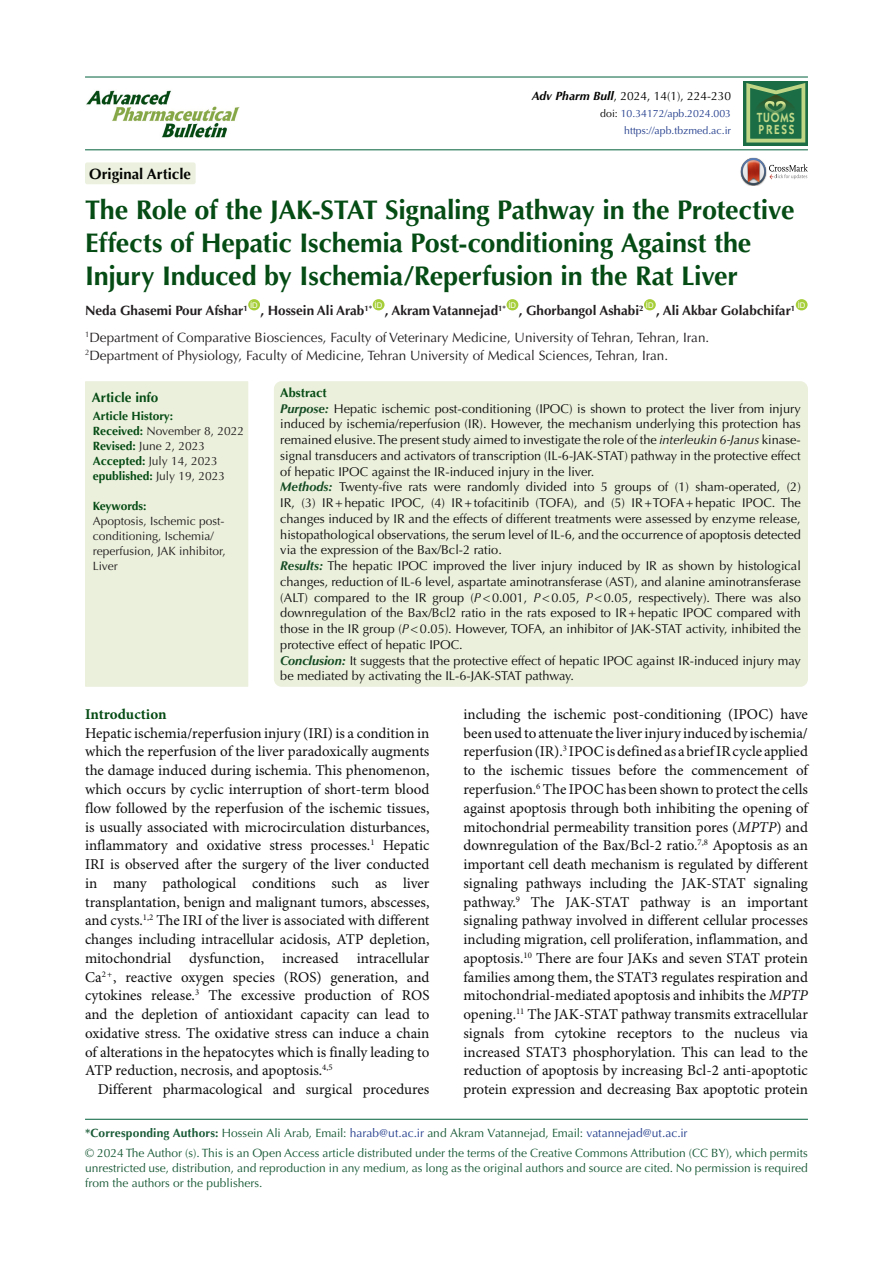
<style>
.page{position:relative;width:893px;height:1263px;background:#fff}
.page>*{position:absolute;margin:0;border:0;box-sizing:border-box;transform-origin:0 0}
.t1{font:700 27px/33px "Optima LT Std";letter-spacing:-.01em;color:#054b14}
.t2{font:15px/18.8px "Minion Pro";color:#0d0d0d;text-align:justify}
.t3{font:700 15px "Optima LT Std";color:#040503}
.t4{font:700 15px "Minion Pro";letter-spacing:-.005em;color:#054b14}
.t5{font:13.5px "Optima LT Std";color:#231f20}
.t6{font:700 13.5px "Optima LT Std";color:#231f20}
.t7{font:700 13.5px "Optima LT Std";color:#054b14}
.t8{font:600 13.35px/11.7px "ITC Kabel Std";letter-spacing:.11em;color:#c1d888;scale:.85 1}
.t9{font:12.75px/15.8px "Optima LT Std";color:#0d0d0d;text-align:justify}
.t10{font:700 12.75px "Optima LT Std";color:#054b14}
.corresponding{font:12px/15px "Optima LT Std";color:#195a37;text-align:justify}
.t11{font:12px/15px "Optima LT Std";color:#231f20}
.t12{font:700 12px "Optima LT Std";color:#054b14}
.t13{font:12px "Optima LT Std";color:#040503}
.t14{font:700 12px "Optima LT Std";letter-spacing:-.02em;color:#054b14}
.t15{font:10.5px "Optima LT Std";color:#253f8e}
.t16{font:7.8px "Arial";color:#fff}
.s1{font-weight:700;font-style:italic}
.s2{color:#040503}
.s3{font-weight:700;font-style:italic;color:#144b23}
.s4{font-style:italic}
.s5{font-weight:700;color:#054b14}
.s6{font-weight:400;color:#231f20}
.s7{font-weight:700}
.s8{color:#253f8e}
</style>
<div class="page">
<hr style="left:85px;top:149px;width:723px;height:1px;background:#1e7252">
<hr style="left:85px;top:76px;width:723px;height:2px;background:#1e7252">
<div style="left:248px;top:299px;width:12px;height:11px;background:#a6ce39;border-radius:50%"></div>
<div style="left:373px;top:299px;width:12px;height:11px;background:#a6ce39;border-radius:50%"></div>
<div style="left:507px;top:299px;width:11px;height:11px;background:#a6ce39;border-radius:50%"></div>
<div style="left:644px;top:299px;width:12px;height:11px;background:#a6ce39;border-radius:50%"></div>
<div style="left:796px;top:299px;width:12px;height:11px;background:#a6ce39;border-radius:50%"></div>
<div style="left:85px;top:162px;width:111px;height:22px;background:#ebf1de;border-radius:2px"></div>
<svg style="left:741px;top:158px;width:67px;height:27px"></svg>
<hr style="left:85px;top:1119px;width:723px;height:1px;background:#1e7252">
<img style="left:86px;top:90px;width:154px;height:48px">
<svg style="left:743px;top:81px;width:65px;height:64px"></svg>
<svg style="left:746px;top:83px;width:59px;height:59px;background:#468655"></svg>
<div style="left:85px;top:381px;width:163px;height:306px;background:#ebf0dc"></div>
<div style="left:274px;top:381px;width:534px;height:306px;background:#ebf0dc;border-radius:8px"></div>
<p class="t3" style="left:89px;top:165px;width:103px">Original Article</p>
<p class="t13" style="left:532px;top:89px;width:201px"><span class="s1">Adv Pharm Bull</span>, 2024, 14(1), 224-230</p>
<p class="t15" style="left:600px;top:108px;width:132px"><span class="s2">doi:</span> 10.34172/apb.2024.003</p>
<p class="t15" style="left:624px;top:125px;width:108px">https://apb.tbzmed.ac.ir</p>
<p class="t8" style="left:757px;top:112px;width:46px">TUOMS<br>PRESS</p>
<p class="t1" style="left:85px;top:193px;width:711px">The Role of the JAK-STAT Signaling Pathway in the Protective<br>Effects of Hepatic Ischemia Post-conditioning Against the<br>Injury Induced by Ischemia/Reperfusion in the Rat Liver</p>
<p class="t6" style="left:85px;top:303px;width:164px">Neda Ghasemi Pour Afshar<sup>1</sup></p>
<p class="t16" style="left:250px;top:300px;width:9px">ID</p>
<p class="t16" style="left:375px;top:300px;width:9px">ID</p>
<p class="t16" style="left:508px;top:300px;width:9px">ID</p>
<p class="t16" style="left:646px;top:300px;width:9px">ID</p>
<p class="t16" style="left:798px;top:300px;width:9px">ID</p>
<p class="t6" style="left:656px;top:303px;width:141px">, Ali Akbar Golabchifar<sup>1</sup></p>
<p class="t6" style="left:260px;top:303px;width:113px">, Hossein Ali Arab<sup>1*</sup></p>
<p class="t6" style="left:385px;top:303px;width:123px">, Akram Vatannejad<sup>1*</sup></p>
<p class="t6" style="left:519px;top:303px;width:126px">, Ghorbangol Ashabi<sup>2</sup></p>
<p class="t5" style="left:85px;top:329px;width:626px"><sup>1</sup>Department of Comparative Biosciences, Faculty of Veterinary Medicine, University of Tehran, Tehran, Iran.</p>
<p class="t5" style="left:85px;top:347px;width:585px"><sup>2</sup>Department of Physiology, Faculty of Medicine, Tehran University of Medical Sciences, Tehran, Iran.</p>
<p class="t7" style="left:92px;top:390px;width:68px">Article info</p>
<p class="t10" style="left:280px;top:385px;width:48px">Abstract</p>
<p class="t9" style="left:280px;top:401px;width:522px"><span class="s3">Purpose:</span> Hepatic ischemic post-conditioning (IPOC) is shown to protect the liver from injury induced by ischemia/reperfusion (IR). However, the mechanism underlying this protection has remained elusive. The present study aimed to investigate the role of the <span class="s4">interleukin 6-Janus</span> kinase&shy;signal transducers and activators of transcription (IL-6-JAK-STAT) pathway in the protective effect of hepatic IPOC against the IR-induced injury in the liver.</p>
<p class="t9" style="left:280px;top:479px;width:522px"><span class="s3">Methods:</span> Twenty-five rats were randomly divided into 5 groups of (1) sham-operated, (2)<br>IR, (3) IR+hepatic IPOC, (4) IR+tofacitinib (TOFA), and (5) IR+TOFA+hepatic IPOC. The changes induced by IR and the effects of different treatments were assessed by enzyme release, histopathological observations, the serum level of IL-6, and the occurrence of apoptosis detected via the expression of the Bax/Bcl-2 ratio.</p>
<p class="t9" style="left:280px;top:558px;width:522px"><span class="s3">Results:</span> The hepatic IPOC improved the liver injury induced by IR as shown by histological changes, reduction of IL-6 level, aspartate aminotransferase (AST), and alanine aminotransferase (ALT) compared to the IR group (<span class="s4">P</span>&lt;0.001, <span class="s4">P</span>&lt;0.05, <span class="s4">P</span>&lt;0.05, respectively). There was also downregulation of the Bax/Bcl2 ratio in the rats exposed to IR+hepatic IPOC compared with those in the IR group (<span class="s4">P</span>&lt;0.05). However, TOFA, an inhibitor of JAK-STAT activity, inhibited the protective effect of hepatic IPOC.</p>
<p class="t9" style="left:280px;top:653px;width:522px"><span class="s3">Conclusion:</span> It suggests that the protective effect of hepatic IPOC against IR-induced injury may be mediated by activating the IL-6-JAK-STAT pathway.</p>
<p class="t12" style="left:93px;top:409px;width:82px">Article History:</p>
<p class="t11" style="left:93px;top:424px;width:153px"><span class="s5">Received:</span> November 8, 2022</p>
<p class="t11" style="left:93px;top:439px;width:114px"><span class="s5">Revised:</span> June 2, 2023</p>
<p class="t11" style="left:93px;top:454px;width:127px"><span class="s5">Accepted:</span> July 14, 2023</p>
<p class="t12" style="left:93px;top:469px;width:134px">epublished: <span class="s6">July 19, 2023</span></p>
<p class="t14" style="left:93px;top:499px;width:55px">Keywords:</p>
<p class="t11" style="left:93px;top:514px;width:134px">Apoptosis, Ischemic post&shy;conditioning, Ischemia/ reperfusion, JAK inhibitor,<br>Liver</p>
<p class="t2" style="left:463px;top:705px;width:346px">including the ischemic post-conditioning (IPOC) have been used to attenuate the liver injury induced by ischemia/ reperfusion (IR).<sup>3</sup> IPOC is defined as a brief IR cycle applied to the ischemic tissues before the commencement of reperfusion.<sup>6</sup> The IPOC has been shown to protect the cells against apoptosis through both inhibiting the opening of mitochondrial permeability transition pores (<span class="s4">MPTP</span>) and downregulation of the Bax/Bcl-2 ratio.<sup>7,8</sup> Apoptosis as an important cell death mechanism is regulated by different signaling pathways including the JAK-STAT signaling pathway.<sup>9</sup> The JAK-STAT pathway is an important signaling pathway involved in different cellular processes including migration, cell proliferation, inflammation, and apoptosis.<sup>10</sup> There are four JAKs and seven STAT protein families among them, the STAT3 regulates respiration and mitochondrial-mediated apoptosis and inhibits the <span class="s4">MPTP </span>opening.<sup>11</sup> The JAK-STAT pathway transmits extracellular signals from cytokine receptors to the nucleus via increased STAT3 phosphorylation. This can lead to the reduction of apoptosis by increasing Bcl-2 anti-apoptotic protein expression and decreasing Bax apoptotic protein</p>
<p class="corresponding" style="left:85px;top:1126px;width:604px"><span class="s7">*Corresponding Authors:</span> Hossein Ali Arab, Email: <span class="s8">harab@ut.ac.ir</span> and Akram Vatannejad, Email: <span class="s8">vatannejad@ut.ac.ir</span></p>
<p class="corresponding" style="left:85px;top:1145px;width:724px">© 2024 The Author (s). This is an Open Access article distributed under the terms of the Creative Commons Attribution (CC BY), which permits unrestricted use, distribution, and reproduction in any medium, as long as the original authors and source are cited. No permission is required from the authors or the publishers.</p>
<p class="t4" style="left:85px;top:704px;width:83px">Introduction</p>
<p class="t2" style="left:85px;top:724px;width:346px">Hepatic ischemia/reperfusion injury (IRI) is a condition in which the reperfusion of the liver paradoxically augments the damage induced during ischemia. This phenomenon, which occurs by cyclic interruption of short-term blood flow followed by the reperfusion of the ischemic tissues, is usually associated with microcirculation disturbances, inflammatory and oxidative stress processes.<sup>1</sup> Hepatic IRI is observed after the surgery of the liver conducted in many pathological conditions such as liver transplantation, benign and malignant tumors, abscesses, and cysts.<sup>1,2</sup> The IRI of the liver is associated with different changes including intracellular acidosis, ATP depletion, mitochondrial dysfunction, increased intracellular Ca<sup>2+</sup>, reactive oxygen species (ROS) generation, and cytokines release.<sup>3</sup> The excessive production of ROS and the depletion of antioxidant capacity can lead to oxidative stress. The oxidative stress can induce a chain of alterations in the hepatocytes which is finally leading to ATP reduction, necrosis, and apoptosis.<sup>4,5</sup></p>
<p class="t2" style="left:98px;top:1080px;width:333px">Different pharmacological and surgical procedures</p>
</div>
